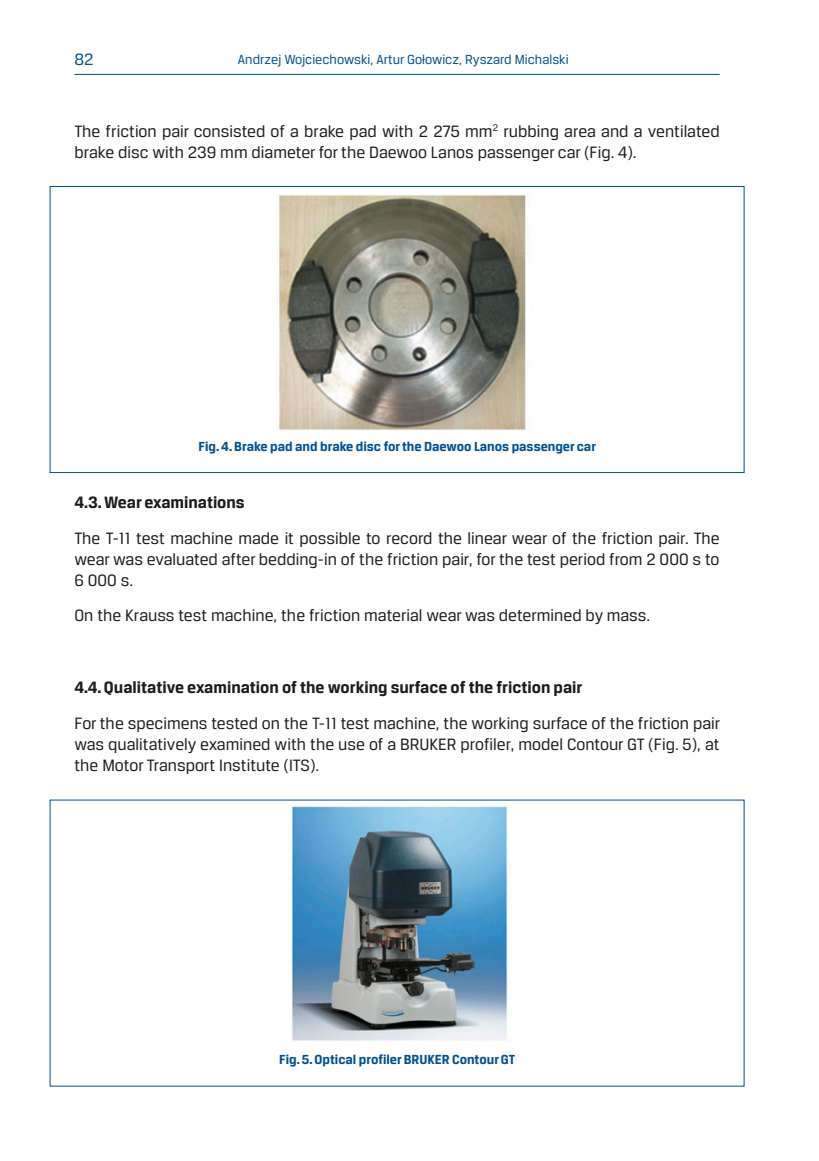
<style>
.page{position:relative;width:819px;height:1161px;background:#fff}
.page>*{position:absolute;margin:0;border:0;box-sizing:border-box;transform-origin:0 0}
.podstawowy_ang{font:17.5px/21px "Breuer Text";color:#1c1c1a;text-align:justify}
.podstawowy_ang-2{font:700 17.5px "Breuer Text";color:#1c1c1a}
.t1{font:17.5px "Breuer Text";color:#005091}
.podst_ang{font:700 14px "Breuer Text";color:#005091}
.t2{font:14px "Breuer Text";color:#005091}
</style>
<div class="page">
<hr style="left:74px;top:74px;width:645px;height:1px;background:#005091">
<img style="left:279px;top:195px;width:247px;height:235px">
<img style="left:291px;top:806px;width:217px;height:235px">
<p class="t1" style="left:74px;top:50px;width:21px">82</p>
<p class="t2" style="left:238px;top:51px;width:332px">Andrzej Wojciechowski, Artur Gołowicz, Ryszard Michalski</p>
<p class="podstawowy_ang" style="left:74px;top:121px;width:646px">The friction pair consisted of a brake pad with 2 275 mm<sup>2</sup> rubbing area and a ventilated brake disc with 239 mm diameter for the Daewoo Lanos passenger car (Fig. 4).</p>
<p class="podst_ang" style="left:198px;top:438px;width:399px">Fig. 4. Brake pad and brake disc for the Daewoo Lanos passenger car</p>
<p class="podstawowy_ang-2" style="left:74px;top:492px;width:172px">4.3. Wear examinations</p>
<p class="podstawowy_ang" style="left:74px;top:527px;width:646px">The T-11 test machine made it possible to record the linear wear of the friction pair. The wear was evaluated after bedding-in of the friction pair, for the test period from 2 000 s to 6 000 s.</p>
<p class="podstawowy_ang" style="left:74px;top:605px;width:577px">On the Krauss test machine, the friction material wear was determined by mass.</p>
<p class="podstawowy_ang-2" style="left:74px;top:678px;width:509px">4.4. Qualitative examination of the working surface of the friction pair</p>
<p class="podstawowy_ang" style="left:74px;top:713px;width:647px">For the specimens tested on the T-11 test machine, the working surface of the friction pair was qualitatively examined with the use of a BRUKER profiler, model Contour GT (Fig. 5), at the Motor Transport Institute (ITS).</p>
<p class="podst_ang" style="left:279px;top:1052px;width:237px">Fig. 5. Optical profiler BRUKER Contour GT</p>
</div>
